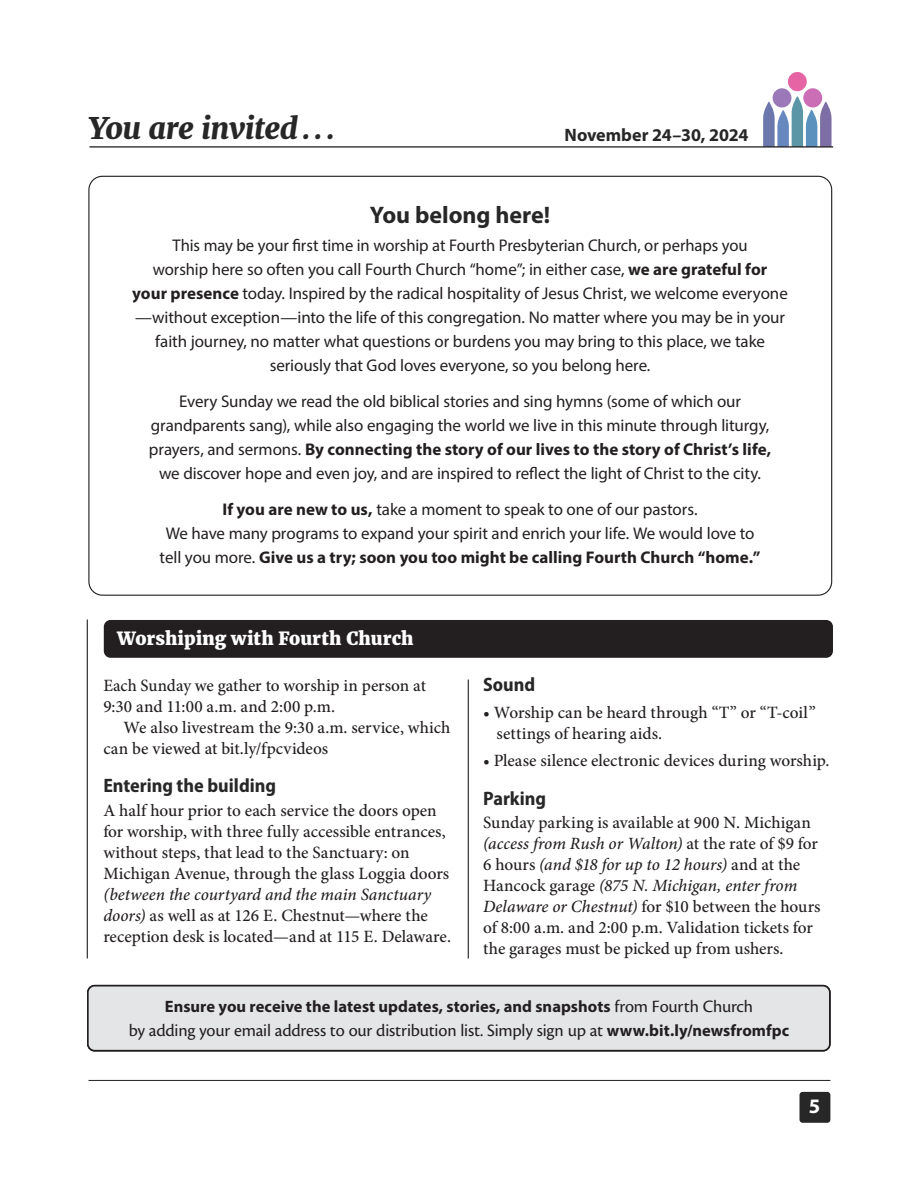
<style>
.page{position:relative;width:918px;height:1188px;background:#fff}
.page>*{position:absolute;margin:0;border:0;box-sizing:border-box;transform-origin:0 0}
.t1{font:italic 900 30px "Merriweather";letter-spacing:-.01em;color:#272728}
.t2{font:700 24px "Myriad Pro";letter-spacing:-.005em;color:#272728}
.t3{font:700 20.7px "Myriad Pro";color:#fff}
.t4{font:700 semi-condensed 19.5px "Myriad Pro";color:#272728}
.t5{font:18px "Cronos Pro";letter-spacing:-.01em;color:#231f20}
.t6{font:800 18px "Merriweather";letter-spacing:.005em;color:#fff}
.t7{font:700 18px "Myriad Pro";letter-spacing:-.01em;color:#272728}
.t8{font:500 17.25px/21px "Minion Pro";color:#231f20}
.t9{font:16.95px/24px "Myriad Pro";letter-spacing:-.005em;color:#231f20;text-align:center}
.t10{font:700 16.95px "Myriad Pro";color:#231f20}
.t11{font:700 16.5px "Myriad Pro";color:#231f20}
.s1{font-weight:700}
.s2{font-weight:400}
.s3{font-style:italic}
.s4{font-family:"Cronos Pro";font-weight:400;font-size:18px}
.s5{font-family:"Myriad Pro";font-weight:700;font-size:16.5px}
</style>
<div class="page">
<div style="left:88px;top:986px;width:742px;height:65px;background:#e4e5e7;border-radius:7px"></div>
<div style="left:87px;top:985px;width:744px;height:66px;border:2px solid #231f20;border-radius:7px"></div>
<div style="left:800px;top:1092px;width:30px;height:31px;background:#272728;border-radius:3px"></div>
<hr style="left:89px;top:1080px;width:741px;height:1px;background:#231f20">
<svg style="left:773px;top:88px;width:18px;height:19px"></svg>
<svg style="left:803px;top:88px;width:19px;height:19px"></svg>
<svg style="left:788px;top:72px;width:19px;height:19px"></svg>
<svg style="left:763px;top:96px;width:69px;height:50px"></svg>
<hr style="left:89px;top:146px;width:744px;height:2px;background:#231f20">
<hr style="left:468px;top:680px;width:1px;height:279px;background:#231f20">
<hr style="left:87px;top:620px;width:1px;height:338px;background:#231f20">
<div style="left:104px;top:620px;width:729px;height:38px;background:#231f20;border-radius:7px"></div>
<p class="t1" style="left:88px;top:110px;width:248px">You are invited . . .</p>
<p class="t7" style="left:565px;top:123px;width:185px">November 24–30, 2024</p>
<p class="t2" style="left:370px;top:199px;width:182px">You belong here!</p>
<p class="t9" style="left:132px;top:233px;width:657px">This may be your first time in worship at Fourth Presbyterian Church, or perhaps you<br>worship here so often you call Fourth Church “home”; in either case, <span class="s1">we are grateful for<br>your presence</span> today. Inspired by the radical hospitality of Jesus Christ, we welcome everyone —without exception—into the life of this congregation. No matter where you may be in your faith journey, no matter what questions or burdens you may bring to this place, we take seriously that God loves everyone, so you belong here.</p>
<p class="t9" style="left:151px;top:389px;width:620px">Every Sunday we read the old biblical stories and sing hymns (some of which our grandparents sang), while also engaging the world we live in this minute through liturgy,</p>
<p class="t10" style="left:149px;top:439px;width:624px"><span class="s2">prayers, and sermons.</span> By connecting the story of our lives to the story of Christ’s life,</p>
<p class="t9" style="left:159px;top:461px;width:604px">we discover hope and even joy, and are inspired to reflect the light of Christ to the city.</p>
<p class="t9" style="left:160px;top:497px;width:602px"><span class="s1">If you are new to us,</span> take a moment to speak to one of our pastors.<br>We have many programs to expand your spirit and enrich your life. We would love to tell you more. <span class="s1">Give us a try; soon you too might be calling Fourth Church “home.”</span></p>
<p class="t6" style="left:117px;top:627px;width:298px">Worshiping with Fourth Church</p>
<p class="t8" style="left:103px;top:675px;width:324px">Each Sunday we gather to worship in person at<br>9:30 and 11:00 a.m. and 2:00 p.m.</p>
<p class="t8" style="left:103px;top:717px;width:348px;text-indent:20px">We also livestream the 9:30 a.m. service, which can be viewed at bit.ly/fpcvideos</p>
<p class="t4" style="left:103px;top:775px;width:174px">Entering the building</p>
<p class="t8" style="left:103px;top:800px;width:349px">A half hour prior to each service the doors open for worship, with three fully accessible entrances, without steps, that lead to the Sanctuary: on Michigan Avenue, through the glass Loggia doors <span class="s3">(between the courtyard and the main Sanctuary doors)</span> as well as at 126 E. Chestnut—where the reception desk is located—and at 115 E. Delaware.</p>
<p class="t4" style="left:483px;top:674px;width:54px">Sound</p>
<p class="t8" style="left:497px;top:702px;width:321px;text-indent:-14px">• Worship can be heard through “T” or “T-coil” settings of hearing aids.</p>
<p class="t8" style="left:483px;top:750px;width:348px">• Please silence electronic devices during worship.</p>
<p class="t4" style="left:483px;top:787px;width:65px">Parking</p>
<p class="t8" style="left:483px;top:812px;width:339px">Sunday parking is available at 900 N. Michigan <span class="s3">(access from Rush or Walton)</span> at the rate of $9 for 6 hours <span class="s3">(and $18 for up to 12 hours)</span> and at the Hancock garage <span class="s3">(875 N. Michigan, enter from Delaware or Chestnut)</span> for $10 between the hours of 8:00 a.m. and 2:00 p.m. Validation tickets for the garages must be picked up from ushers.</p>
<p class="t11" style="left:165px;top:995px;width:590px">Ensure you receive the latest updates, stories, and snapshots <span class="s4">from Fourth Church</span></p>
<p class="t5" style="left:129px;top:1020px;width:662px">by adding your email address to our distribution list. Simply sign up at <span class="s5">www.bit.ly/newsfromfpc</span></p>
<p class="t5" style="left:150px;top:996px;width:619px"><span class="s5">Ensure you rec ive the latest updates</span> from Fourth Church by adding your email address</p>
<p class="t5" style="left:229px;top:1020px;width:461px">to our dist ibu i n list. Simply sign up at <span class="s5">www.bit.ly/newsfromfpc</span></p>
<p class="t3" style="left:809px;top:1093px;width:13px">5</p>
</div>
